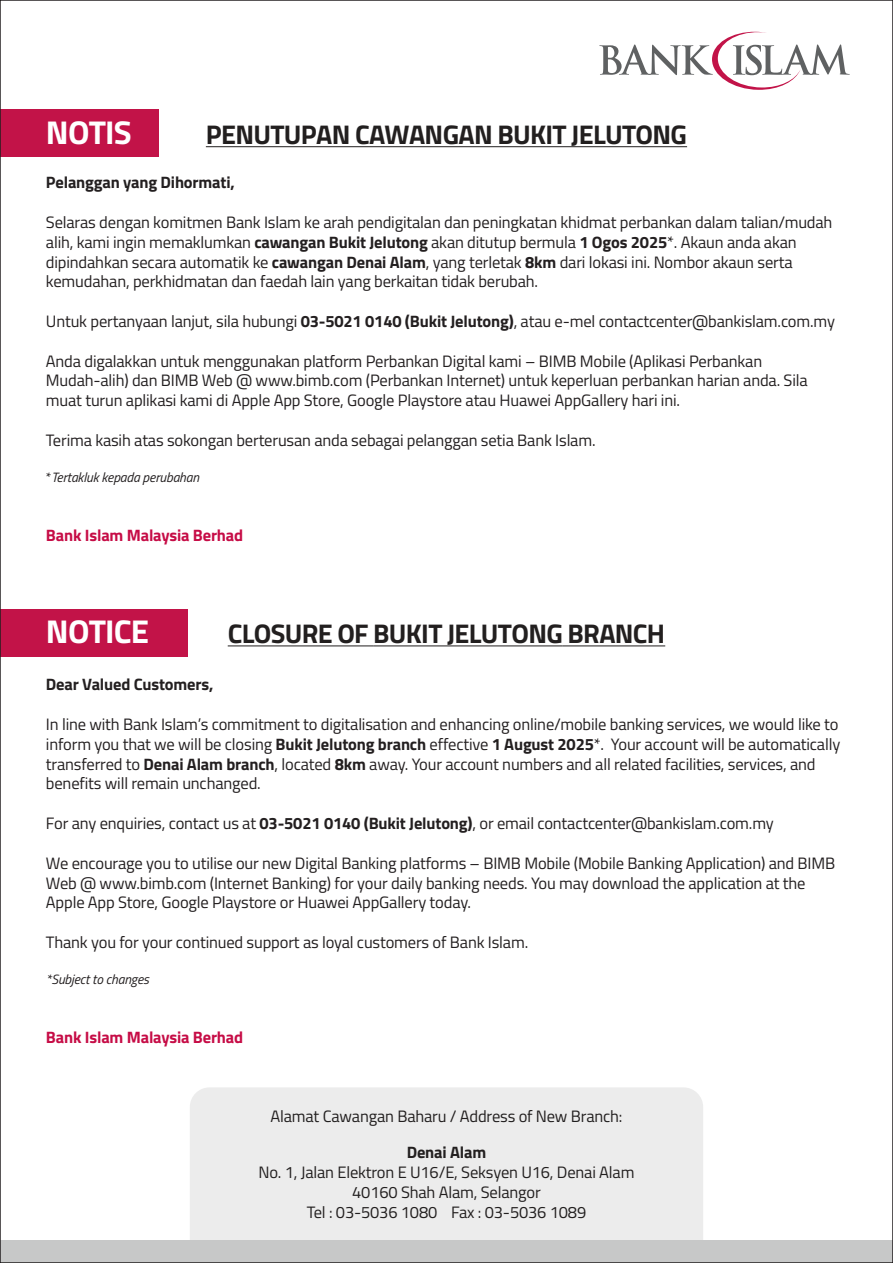
<style>
.page{position:relative;width:893px;height:1263px;background:#fff}
.page>*{position:absolute;margin:0;border:0;box-sizing:border-box;transform-origin:0 0}
.t1{font:700 33px "Titillium";letter-spacing:-.025em;color:#fff}
.t2{font:700 27px "Titillium";letter-spacing:-.025em;color:#221f1f}
.t3{font:16.5px/19.8px "Titillium";letter-spacing:-.01em;color:#231f20}
.t4{font:16.5px/19.8px "Titillium";letter-spacing:-.01em;color:#221f1f;text-align:center}
.t5{font:700 16.5px "Titillium";letter-spacing:-.01em;color:#c60c46}
.t6{font:700 16.5px "Titillium";letter-spacing:-.01em;color:#231f20}
.t7{font:700 16.5px "Titillium";letter-spacing:-.01em;color:#221f1f}
.t8{font:italic 13.5px "Titillium";letter-spacing:-.01em;color:#231f20}
.s1{font-weight:700}
.s2{font-style:normal}
</style>
<div class="page">
<div style="left:190px;top:1087px;width:513px;height:175px;background:#ececec;border-radius:20px"></div>
<svg style="left:599px;top:31px;width:251px;height:59px"></svg>
<div style="left:0;top:1240px;width:893px;height:23px;background:#c7c8c8"></div>
<hr style="left:206px;top:146px;width:481px;height:1px;background:#221f1f">
<div style="left:0;top:609px;width:187px;height:47px;background:#c21348"></div>
<hr style="left:228px;top:645px;width:145px;height:1px;background:#221f1f">
<hr style="left:373px;top:645px;width:189px;height:1px;background:#221f1f">
<hr style="left:562px;top:645px;width:103px;height:1px;background:#221f1f">
<div style="left:0;top:110px;width:158px;height:47px;background:#c21348"></div>
<h1 class="t1" style="left:46px;top:107px;width:87px">NOTIS</h1>
<h2 class="t2" style="left:206px;top:114px;width:483px">PENUTUPAN CAWANGAN BUKIT JELUTONG</h2>
<p class="t6" style="left:46px;top:170px;width:190px">Pelanggan yang Dihormati,</p>
<p class="t3" style="left:46px;top:212px;width:788px">Selaras dengan komitmen Bank Islam ke arah pendigitalan dan peningkatan khidmat perbankan dalam talian/mudah alih, kami ingin memaklumkan <span class="s1">cawangan Bukit Jelutong</span> akan ditutup bermula <span class="s1">1 Ogos 2025</span>*. Akaun anda akan dipindahkan secara automatik ke <span class="s1">cawangan Denai Alam</span>, yang terletak <span class="s1">8km</span> dari lokasi ini. Nombor akaun serta kemudahan, perkhidmatan dan faedah lain yang berkaitan tidak berubah.</p>
<p class="t3" style="left:46px;top:311px;width:790px">Untuk pertanyaan lanjut, sila hubungi <span class="s1">03-5021 0140 (Bukit Jelutong)</span>, atau e-mel contactcenter@bankislam.com.my</p>
<p class="t3" style="left:46px;top:350px;width:763px">Anda digalakkan untuk menggunakan platform Perbankan Digital kami – BIMB Mobile (Aplikasi Perbankan<br>Mudah-alih) dan BIMB Web @ www.bimb.com (Perbankan Internet) untuk keperluan perbankan harian anda. Sila muat turun aplikasi kami di Apple App Store, Google Playstore atau Huawei AppGallery hari ini.</p>
<p class="t3" style="left:46px;top:429px;width:551px">Terima kasih atas sokongan berterusan anda sebagai pelanggan setia Bank Islam.</p>
<p class="t8" style="left:46px;top:467px;width:155px"><span class="s2">*</span>Tertakluk kepada perubahan</p>
<p class="t5" style="left:46px;top:523px;width:199px">Bank Islam Malaysia Berhad</p>
<h1 class="t1" style="left:46px;top:606px;width:105px">NOTICE</h1>
<p class="t6" style="left:46px;top:672px;width:169px">Dear Valued Customers,</p>
<p class="t3" style="left:46px;top:714px;width:796px">In line with Bank Islam’s commitment to digitalisation and enhancing online/mobile banking services, we would like to inform you that we will be closing <span class="s1">Bukit Jelutong branch</span> effective <span class="s1">1 August 2025</span>*. Your account will be automatically transferred to <span class="s1">Denai Alam branch</span>, located <span class="s1">8km</span> away. Your account numbers and all related facilities, services, and benefits will remain unchanged.</p>
<p class="t3" style="left:46px;top:813px;width:729px">For any enquiries, contact us at <span class="s1">03-5021 0140 (Bukit Jelutong)</span>, or email contactcenter@bankislam.com.my</p>
<p class="t3" style="left:46px;top:852px;width:791px">We encourage you to utilise our new Digital Banking platforms – BIMB Mobile (Mobile Banking Application) and BIMB<br>Web @ www.bimb.com (Internet Banking) for your daily banking needs. You may download the application at the<br>Apple App Store, Google Playstore or Huawei AppGallery today.</p>
<p class="t3" style="left:46px;top:931px;width:484px">Thank you for your continued support as loyal customers of Bank Islam.</p>
<p class="t8" style="left:46px;top:969px;width:105px">*Subject to changes</p>
<h2 class="t2" style="left:228px;top:613px;width:439px">CLOSURE OF BUKIT JELUTONG BRANCH</h2>
<p class="t5" style="left:46px;top:1025px;width:199px">Bank Islam Malaysia Berhad</p>
<p class="t4" style="left:270px;top:1105px;width:353px">Alamat Cawangan Baharu / Address of New Branch:</p>
<p class="t7" style="left:407px;top:1140px;width:81px">Denai Alam</p>
<p class="t4" style="left:258px;top:1161px;width:378px">No. 1, Jalan Elektron E U16/E, Seksyen U16, Denai Alam<br>40160 Shah Alam, Selangor<br>Tel : 03-5036 1080 Fax : 03-5036 1089</p>
</div>
